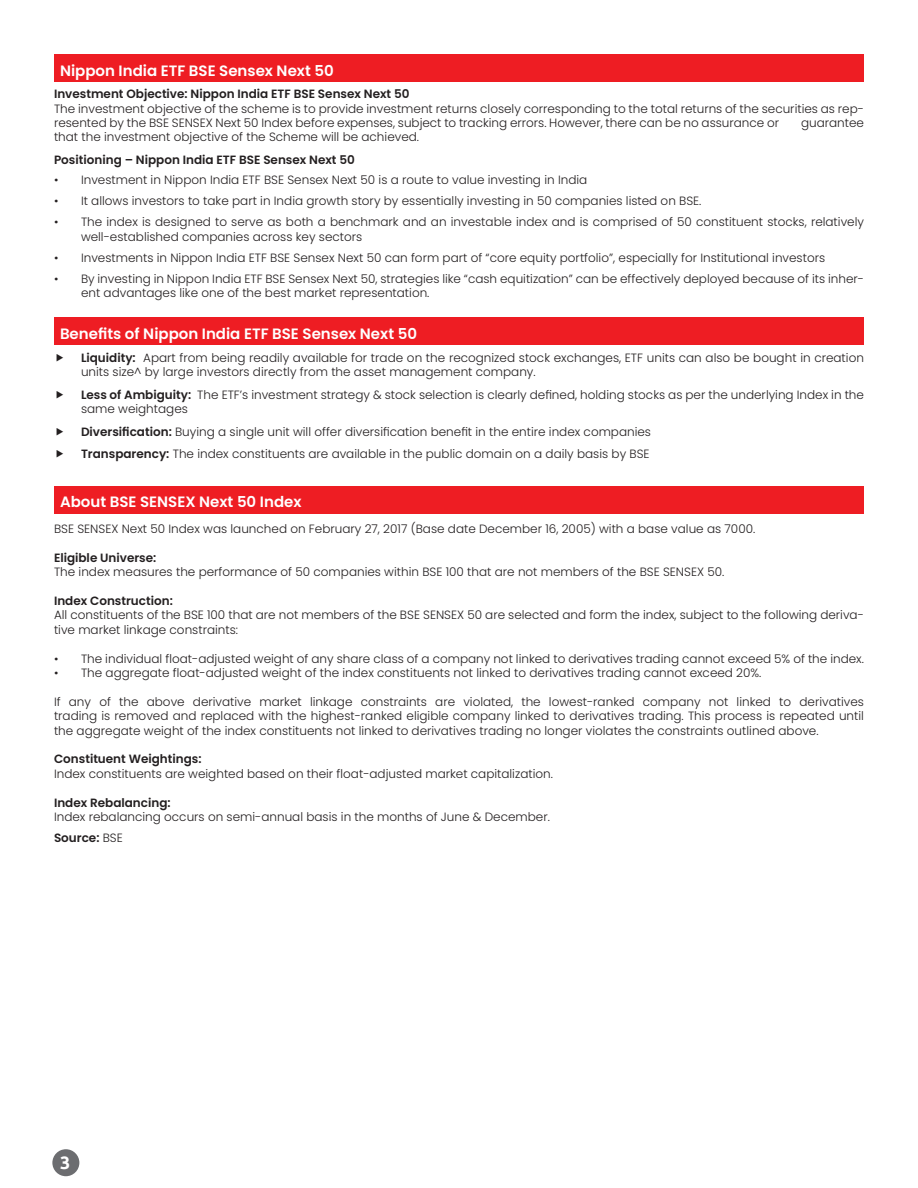
<style>
.page{position:relative;width:918px;height:1188px;background:#fff}
.page>*{position:absolute;margin:0;border:0;box-sizing:border-box;transform-origin:0 0}
.t1{font:700 18px "Ubuntu";color:#fff}
.t2{font:600 15px "Poppins";color:#fff}
.t3{font:300 12px/14.4px "Poppins";color:#231f20}
.t4{font:600 12px "Poppins";color:#231f20}
.s1{font-weight:600}
.s2{font-weight:300}
</style>
<div class="page">
<div style="left:52px;top:1149px;width:27px;height:27px;background:#6c6d70;border-radius:50%"></div>
<div style="left:54px;top:54px;width:810px;height:28px;background:#ee1d23"></div>
<div style="left:54px;top:318px;width:810px;height:27px;background:#ee1d23"></div>
<div style="left:54px;top:486px;width:810px;height:27px;background:#ee1d23"></div>
<p class="t2" style="left:60px;top:62px;width:275px">Nippon India ETF BSE Sensex Next 50</p>
<p class="t4" style="left:54px;top:87px;width:357px">Investment Objective: Nippon India ETF BSE Sensex Next 50</p>
<p class="t3" style="left:54px;top:101px;width:811px">The investment objective of the scheme is to provide investment returns closely corresponding to the total returns of the securities as rep&shy;resented by the BSE SENSEX Next 50 Index before expenses, subject to tracking errors. However, there can be no assurance or</p>
<p class="t3" style="left:801px;top:116px;width:65px">guarantee</p>
<p class="t3" style="left:54px;top:130px;width:367px">that the investment objective of the Scheme will be achieved.</p>
<p class="t4" style="left:54px;top:153px;width:302px">Positioning – Nippon India ETF BSE Sensex Next 50</p>
<p class="t3" style="left:54px;top:173px;width:535px">• Investment in Nippon India ETF BSE Sensex Next 50 is a route to value investing in India</p>
<p class="t3" style="left:54px;top:194px;width:649px">• It allows investors to take part in India growth story by essentially investing in 50 companies listed on BSE.</p>
<p class="t3" style="left:81px;top:215px;width:784px;text-indent:-27px">• The index is designed to serve as both a benchmark and an investable index and is comprised of 50 constituent stocks, relatively well-established companies across key sectors</p>
<p class="t3" style="left:54px;top:250px;width:773px">• Investments in Nippon India ETF BSE Sensex Next 50 can form part of “core equity portfolio”, especially for Institutional investors</p>
<p class="t3" style="left:81px;top:271px;width:784px;text-indent:-27px">• By investing in Nippon India ETF BSE Sensex Next 50, strategies like “cash equitization” can be effectively deployed because of its inher&shy;ent advantages like one of the best market representation.</p>
<p class="t2" style="left:60px;top:325px;width:359px">Benefits of Nippon India ETF BSE Sensex Next 50</p>
<p class="t3" style="left:81px;top:350px;width:784px"><span class="s1">Liquidity:</span> Apart from being readily available for trade on the recognized stock exchanges, ETF units can also be bought in creation units size^ by large investors directly from the asset management company.</p>
<p class="t3" style="left:81px;top:387px;width:784px"><span class="s1">Less of Ambiguity:</span> The ETF’s investment strategy &amp; stock selection is clearly defined, holding stocks as per the underlying Index in the same weightages</p>
<p class="t3" style="left:81px;top:424px;width:572px"><span class="s1">Diversification:</span> Buying a single unit will offer diversification benefit in the entire index companies</p>
<p class="t3" style="left:81px;top:447px;width:570px"><span class="s1">Transparency:</span> The index constituents are available in the public domain on a daily basis by BSE</p>
<p class="t2" style="left:60px;top:493px;width:243px">About BSE SENSEX Next 50 Index</p>
<p class="t3" style="left:54px;top:522px;width:703px">BSE SENSEX Next 50 Index was launched on February 27, 2017 (Base date December 16, 2005) with a base value as 7000.</p>
<p class="t4" style="left:54px;top:551px;width:104px">Eligible Universe:</p>
<p class="t3" style="left:54px;top:565px;width:672px">The index measures the performance of 50 companies within BSE 100 that are not members of the BSE SENSEX 50.</p>
<p class="t4" style="left:54px;top:594px;width:120px">Index Construction:</p>
<p class="t3" style="left:54px;top:608px;width:811px">All constituents of the BSE 100 that are not members of the BSE SENSEX 50 are selected and form the index, subject to the following deriva&shy;tive market linkage constraints:</p>
<p class="t3" style="left:54px;top:651px;width:811px">• The individual float-adjusted weight of any share class of a company not linked to derivatives trading cannot exceed 5% of the index.</p>
<p class="t3" style="left:54px;top:666px;width:709px">• The aggregate float-adjusted weight of the index constituents not linked to derivatives trading cannot exceed 20%.</p>
<p class="t3" style="left:54px;top:694px;width:812px;text-align:justify">If any of the above derivative market linkage constraints are violated, the lowest-ranked company not linked to derivatives trading is removed and replaced with the highest-ranked eligible company linked to derivatives trading. This process is repeated until the aggregate weight of the index constituents not linked to derivatives trading no longer violates the constraints outlined above.</p>
<p class="t4" style="left:54px;top:752px;width:149px">Constituent Weightings:</p>
<p class="t3" style="left:54px;top:766px;width:500px">Index constituents are weighted based on their float-adjusted market capitalization.</p>
<p class="t4" style="left:54px;top:795px;width:118px">Index Rebalancing:</p>
<p class="t3" style="left:54px;top:810px;width:497px">Index rebalancing occurs on semi-annual basis in the months of June &amp; December.</p>
<p class="t4" style="left:54px;top:831px;width:70px">Source: <span class="s2">BSE</span></p>
<h1 class="t1" style="left:60px;top:1152px;width:12px">3</h1>
</div>
